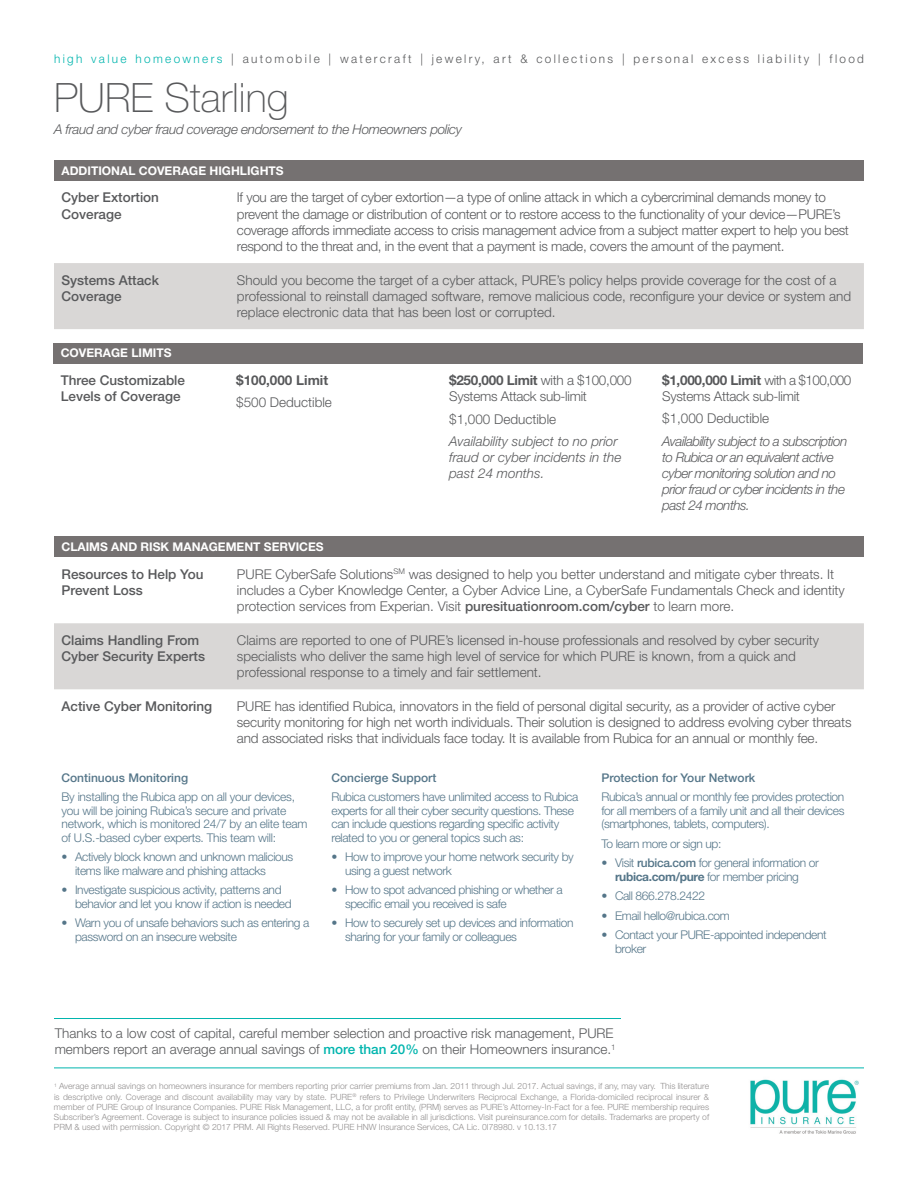
<style>
.page{position:relative;width:918px;height:1188px;background:#fff}
.page>*{position:absolute;margin:0;border:0;box-sizing:border-box;transform-origin:0 0}
.t1{font:100 40.5px "Helvetica Neue LT Std";color:#58595b}
.t2{font:300 13.5px/16.2px "Helvetica Neue LT Std";color:#58595b}
.t3{font:300 13.5px/16.2px "Helvetica Neue LT Std";letter-spacing:-.02em;color:#58595b}
.t4{font:italic 300 13.5px/16.2px "Helvetica Neue LT Std";letter-spacing:-.04em;color:#58595b}
.t5{font:500 13.5px/16.2px "Helvetica Neue LT Std";color:#58595b}
.t6{font:italic 300 13.5px/16.2px "Helvetica Neue LT Std";color:#58595b}
.t7{font:700 13.5px "Helvetica Neue LT Std";color:#58595b}
.t8{font:300 12px/13.5px "Helvetica Neue LT Std";letter-spacing:-.03em;color:#557689}
.t9{font:300 12px "Helvetica Neue LT Std";letter-spacing:.2em;color:#58595b}
.t10{font:700 12px "Helvetica Neue LT Std";color:#fff}
.t11{font:500 12px "Helvetica Neue LT Std";color:#557689}
.t12{font:300 8.55px/10.2px "Helvetica Neue LT Std";color:#928f8f;text-align:justify}
.s1{color:#00b5ae}
.s2{font-weight:700}
.s3{font-weight:500}
.s4{font-weight:500;color:#00b5ae}
</style>
<div class="page">
<hr style="left:54px;top:1068px;width:810px;height:1px;background:#00b5ae">
<img style="left:750px;top:1079px;width:109px;height:55px">
<div style="left:54px;top:160px;width:810px;height:21px;background:#757171"></div>
<div style="left:54px;top:263px;width:810px;height:66px;background:#d9d7d6"></div>
<hr style="left:54px;top:1018px;width:567px;height:1px;background:#00b5ae">
<div style="left:54px;top:537px;width:810px;height:20px;background:#757171"></div>
<div style="left:54px;top:623px;width:810px;height:66px;background:#d9d7d6"></div>
<div style="left:53px;top:343px;width:810px;height:20px;background:#757171"></div>
<p class="t9" style="left:54px;top:51px;width:812px"><span class="s1">high value homeowners</span> | automobile | watercraft | jewelry, art &amp; collections | personal excess liability | flood</p>
<h1 class="t1" style="left:54px;top:75px;width:236px">PURE Starling</h1>
<p class="t4" style="left:54px;top:121px;width:410px">A fraud and cyber fraud coverage endorsement to the Homeowners policy</p>
<p class="t10" style="left:62px;top:163px;width:224px">ADDITIONAL COVERAGE HIGHLIGHTS</p>
<p class="t5" style="left:62px;top:189px;width:99px">Cyber Extortion<br>Coverage</p>
<p class="t3" style="left:237px;top:189px;width:614px">If you are the target of cyber extortion—a type of online attack in which a cybercriminal demands money to prevent the damage or distribution of content or to restore access to the functionality of your device—PURE’s coverage affords immediate access to crisis management advice from a subject matter expert to help you best respond to the threat and, in the event that a payment is made, covers the amount of the payment.</p>
<p class="t5" style="left:62px;top:272px;width:99px">Systems Attack<br>Coverage</p>
<p class="t2" style="left:237px;top:272px;width:616px">Should you become the target of a cyber attack, PURE’s policy helps provide coverage for the cost of a professional to reinstall damaged software, remove malicious code, reconfigure your device or system and replace electronic data that has been lost or corrupted.</p>
<p class="t10" style="left:61px;top:346px;width:112px">COVERAGE LIMITS</p>
<p class="t5" style="left:61px;top:372px;width:126px">Three Customizable<br>Levels of Coverage</p>
<p class="t7" style="left:236px;top:372px;width:94px">$100,000 Limit</p>
<p class="t2" style="left:236px;top:394px;width:97px">$500 Deductible</p>
<p class="t3" style="left:449px;top:372px;width:184px"><span class="s2">$250,000 Limit</span> with a $100,000<br>Systems Attack sub-limit</p>
<p class="t2" style="left:449px;top:410px;width:109px">$1,000 Deductible</p>
<p class="t6" style="left:449px;top:433px;width:174px">Availability subject to no prior fraud or cyber incidents in the past 24 months.</p>
<p class="t3" style="left:662px;top:372px;width:190px"><span class="s2">$1,000,000 Limit</span> with a $100,000<br>Systems Attack sub-limit</p>
<p class="t2" style="left:662px;top:410px;width:109px">$1,000 Deductible</p>
<p class="t4" style="left:662px;top:433px;width:187px">Availability subject to a subscription to Rubica or an equivalent active cyber monitoring solution and no prior fraud or cyber incidents in the past 24 months.</p>
<p class="t10" style="left:62px;top:540px;width:264px">CLAIMS AND RISK MANAGEMENT SERVICES</p>
<p class="t5" style="left:62px;top:566px;width:144px">Resources to Help You<br>Prevent Loss</p>
<p class="t2" style="left:237px;top:566px;width:609px">PURE CyberSafe Solutions<sup>SM</sup> was designed to help you better understand and mitigate cyber threats. It includes a Cyber Knowledge Center, a Cyber Advice Line, a CyberSafe Fundamentals Check and identity protection services from Experian. Visit <span class="s3">puresituationroom.com/cyber</span> to learn more.</p>
<p class="t5" style="left:61px;top:632px;width:145px">Claims Handling From<br>Cyber Security Experts</p>
<p class="t2" style="left:237px;top:632px;width:584px">Claims are reported to one of PURE’s licensed in-house professionals and resolved by cyber security specialists who deliver the same high level of service for which PURE is known, from a quick and professional response to a timely and fair settlement.</p>
<p class="t5" style="left:61px;top:698px;width:152px">Active Cyber Monitoring</p>
<p class="t2" style="left:237px;top:698px;width:616px">PURE has identified Rubica, innovators in the field of personal digital security, as a provider of active cyber security monitoring for high net worth individuals. Their solution is designed to address evolving cyber threats and associated risks that individuals face today. It is available from Rubica for an annual or monthly fee.</p>
<p class="t11" style="left:62px;top:770px;width:128px">Continuous Monitoring</p>
<p class="t8" style="left:62px;top:790px;width:248px">By installing the Rubica app on all your devices, you will be joining Rubica’s secure and private network, which is monitored 24/7 by an elite team of U.S.-based cyber experts. This team will:</p>
<p class="t8" style="left:75px;top:850px;width:220px;text-indent:-14px">• Actively block known and unknown malicious items like malware and phishing attacks</p>
<p class="t8" style="left:75px;top:883px;width:218px;text-indent:-14px">• Investigate suspicious activity, patterns and behavior and let you know if action is needed</p>
<p class="t8" style="left:75px;top:916px;width:236px;text-indent:-14px">• Warn you of unsafe behaviors such as entering a password on an insecure website</p>
<p class="t11" style="left:332px;top:770px;width:106px">Concierge Support</p>
<p class="t8" style="left:332px;top:790px;width:248px">Rubica customers have unlimited access to Rubica experts for all their cyber security questions. These can include questions regarding specific activity related to you or general topics such as:</p>
<p class="t8" style="left:345px;top:850px;width:230px;text-indent:-14px">• How to improve your home network security by using a guest network</p>
<p class="t8" style="left:345px;top:883px;width:219px;text-indent:-14px">• How to spot advanced phishing or whether a specific email you received is safe</p>
<p class="t8" style="left:345px;top:916px;width:230px;text-indent:-14px">• How to securely set up devices and information sharing for your family or colleagues</p>
<p class="t11" style="left:602px;top:770px;width:155px">Protection for Your Network</p>
<p class="t8" style="left:602px;top:790px;width:244px;text-align:justify">Rubica’s annual or monthly fee provides protection for all members of a family unit and all their devices (smartphones, tablets, computers).</p>
<p class="t8" style="left:602px;top:837px;width:121px">To learn more or sign up:</p>
<p class="t8" style="left:602px;top:856px;width:219px;text-align:center">• Visit <span class="s3">rubica.com</span> for general information or <span class="s2">rubica.com/pure</span> for member pricing</p>
<p class="t8" style="left:602px;top:889px;width:105px">• Call 866.278.2422</p>
<p class="t8" style="left:602px;top:909px;width:130px">• Email hello@rubica.com</p>
<p class="t8" style="left:615px;top:928px;width:213px;text-indent:-14px">• Contact your PURE-appointed independent broker</p>
<p class="t2" style="left:55px;top:1025px;width:562px">Thanks to a low cost of capital, careful member selection and proactive risk management, PURE members report an average annual savings of <span class="s4">more than 20%</span> on their Homeowners insurance.<sup>1</sup></p>
<p class="t12" style="left:54px;top:1081px;width:657px"><sup>1</sup> Average annual savings on homeowners insurance for members reporting prior carrier premiums from Jan. 2011 through Jul. 2017. Actual savings, if any, may vary. This literature is descriptive only. Coverage and discount availability may vary by state. PURE<sup>®</sup> refers to Privilege Underwriters Reciprocal Exchange, a Florida-domiciled reciprocal insurer &amp; member of PURE Group of Insurance Companies. PURE Risk Management, LLC, a for profit entity, (PRM) serves as PURE’s Attorney-In-Fact for a fee. PURE membership requires Subscriber’s Agreement. Coverage is subject to insurance policies issued &amp; may not be available in all jurisdictions. Visit pureinsurance.com for details. Trademarks are property of PRM &amp; used with permission. Copyright © 2017 PRM. All Rights Reserved. PURE HNW Insurance Services, CA Lic. 0I78980. v 10.13.17</p>
</div>
